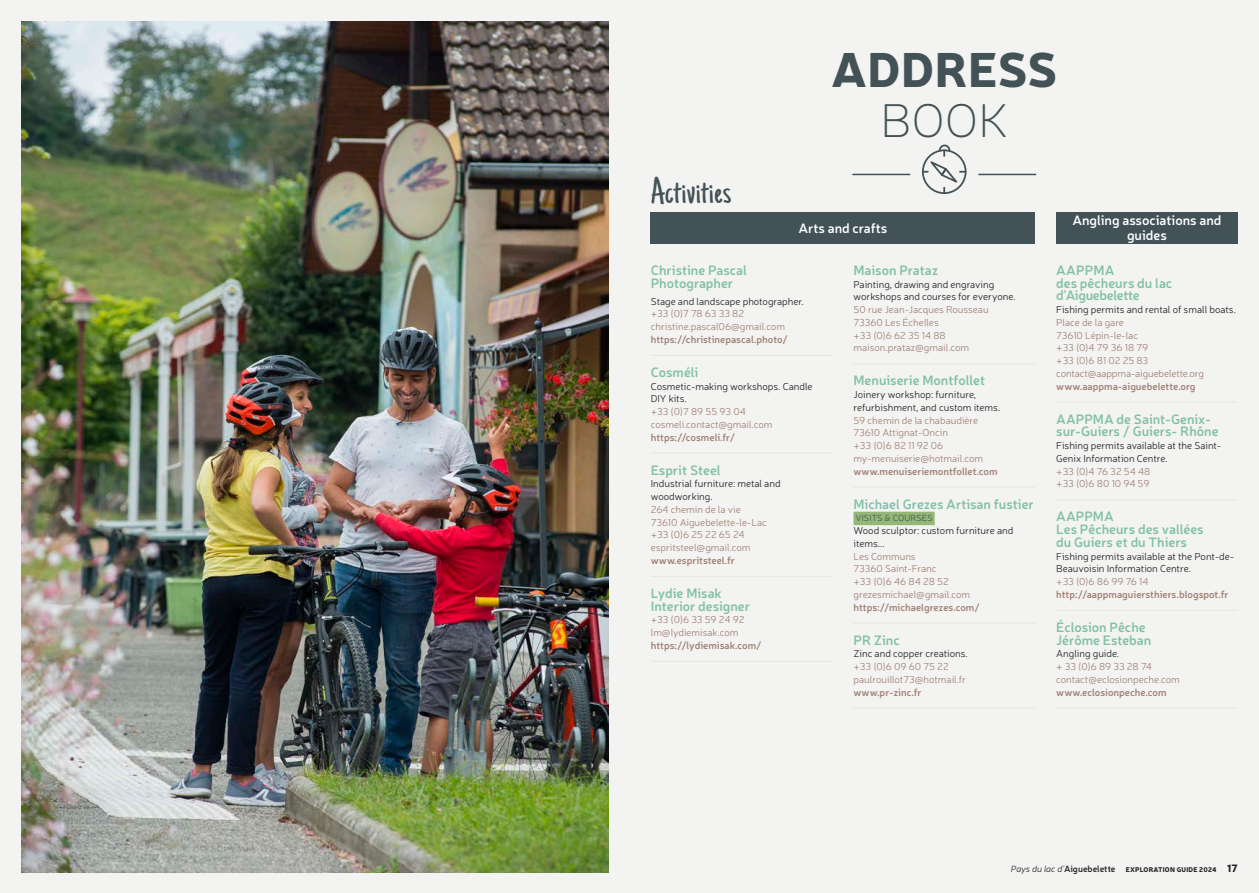
<style>
.page{position:relative;width:1259px;height:893px;background:#fff}
.page>*{position:absolute;margin:0;border:0;box-sizing:border-box;transform-origin:0 0}
.t1{font:900 48px "Neris";letter-spacing:.01em;color:#425257}
.t2{font:100 48px "Neris";color:#425257}
.t3{font:37.5px "Just Another Hand";letter-spacing:.02em;color:#425257}
.t4{font:600 13.5px/12.8px "Neris";color:#7fc0a5}
.t5{font:600 13.5px/14.2px "Neris";color:#fff;text-align:center}
.t6{font:300 10.2px/12.8px "Neris";color:#a07f73}
.t7{font:300 10.2px/12.8px "Neris";color:#231f20}
.t8{font:600 10.2px/12.8px "Neris";color:#a07f73}
.t9{font:300 9px "Neris";letter-spacing:.01em;color:#425257}
.t10{font:900 6.75px "Neris";letter-spacing:.03em;color:#231f20}
.s1{font-weight:300}
.s2{font-weight:600}
.s3{font-weight:300;font-style:italic;font-size:9px}
.s4{font-weight:600;font-size:9px}
.s5{font-size:10.5px}
</style>
<div class="page">
<div style="left:0;top:0;width:629px;height:893px;background:#f3f3f2"></div>
<div style="left:629px;top:0;width:630px;height:893px;background:#f3f3f2"></div>
<div style="left:651px;top:212px;width:384px;height:31px;background:#425257"></div>
<div style="left:1056px;top:212px;width:181px;height:31px;background:#425257"></div>
<hr style="left:978px;top:174px;width:58px;height:1px;background:#425257">
<hr style="left:852px;top:174px;width:58px;height:1px;background:#425257">
<svg style="left:922px;top:145px;width:44px;height:49px"></svg>
<hr style="left:651px;top:355px;width:181px;height:1px;background:#e7e5e3">
<hr style="left:651px;top:453px;width:181px;height:1px;background:#e7e5e3">
<hr style="left:651px;top:576px;width:181px;height:1px;background:#e7e5e3">
<hr style="left:651px;top:661px;width:181px;height:1px;background:#e7e5e3">
<div style="left:853px;top:512px;width:81px;height:13px;background:#94b875"></div>
<hr style="left:853px;top:363px;width:182px;height:1px;background:#e7e5e3">
<hr style="left:853px;top:487px;width:182px;height:1px;background:#e7e5e3">
<hr style="left:853px;top:623px;width:182px;height:1px;background:#e7e5e3">
<hr style="left:853px;top:708px;width:182px;height:1px;background:#e7e5e3">
<hr style="left:1056px;top:402px;width:181px;height:1px;background:#e7e5e3">
<hr style="left:1056px;top:499px;width:181px;height:1px;background:#e7e5e3">
<hr style="left:1056px;top:610px;width:181px;height:1px;background:#e7e5e3">
<hr style="left:1056px;top:708px;width:181px;height:1px;background:#e7e5e3">
<img style="left:21px;top:21px;width:587px;height:851px">
<p class="t3" style="left:651px;top:169px;width:82px">Activities</p>
<p class="t1" style="left:831px;top:35px;width:228px">ADDRESS</p>
<p class="t2" style="left:880px;top:91px;width:129px">BOOK</p>
<p class="t5" style="left:798px;top:220px;width:91px">Arts and crafts</p>
<p class="t5" style="left:1072px;top:213px;width:151px">Angling associations and guides</p>
<p class="t4" style="left:651px;top:263px;width:98px">Christine Pascal<br>Photographer</p>
<p class="t7" style="left:651px;top:294px;width:155px">Stage and landscape photographer.</p>
<p class="t6" style="left:651px;top:307px;width:95px">+33 (0)7 78 63 33 82</p>
<p class="t8" style="left:651px;top:320px;width:139px"><span class="s1">christine.pascal06@gmail.com </span>https://christinepascal.photo/</p>
<p class="t4" style="left:651px;top:365px;width:49px">Cosméli</p>
<p class="t7" style="left:651px;top:379px;width:163px">Cosmetic-making workshops. Candle<br>DIY kits.</p>
<p class="t6" style="left:651px;top:405px;width:97px">+33 (0)7 89 55 93 04</p>
<p class="t6" style="left:651px;top:418px;width:123px">cosmeli.contact@gmail.com <span class="s2">https://cosmeli.fr/</span></p>
<p class="t4" style="left:651px;top:463px;width:72px">Esprit Steel</p>
<p class="t7" style="left:651px;top:477px;width:131px">Industrial furniture: metal and woodworking.</p>
<p class="t6" style="left:651px;top:503px;width:118px">264 chemin de la vie<br>73610 Aiguebelette-le-Lac +33 (0)6 25 22 65 24 espritsteel@gmail.com <span class="s2">www.espritsteel.fr</span></p>
<p class="t4" style="left:651px;top:586px;width:101px">Lydie Misak<br>Interior designer</p>
<p class="t6" style="left:651px;top:613px;width:95px">+33 (0)6 33 59 24 92 lm@lydiemisak.com</p>
<p class="t8" style="left:651px;top:638px;width:112px">https://lydiemisak.com/</p>
<p class="t4" style="left:853px;top:263px;width:86px">Maison Prataz</p>
<p class="t7" style="left:853px;top:277px;width:164px">Painting, drawing and engraving workshops and courses for everyone.</p>
<p class="t6" style="left:853px;top:303px;width:137px">50 rue Jean-Jacques Rousseau<br>73360 Les Échelles<br>+33 (0)6 62 35 14 88 maison.prataz@gmail.com</p>
<p class="t4" style="left:853px;top:374px;width:133px">Menuiserie Montfollet</p>
<p class="t7" style="left:853px;top:388px;width:148px">Joinery workshop: furniture, refurbishment, and custom items.</p>
<p class="t6" style="left:853px;top:413px;width:146px">59 chemin de la chabaudière<br>73610 Attignat-Oncin<br>+33 (0)6 82 11 92 06 my-menuiserie@hotmail.com <span class="s2">www.menuiseriemontfollet.com</span></p>
<p class="t4" style="left:853px;top:497px;width:182px">Michael Grezes Artisan fustier</p>
<p class="t9" style="left:855px;top:513px;width:79px">VISITS &amp; COURSES</p>
<p class="t7" style="left:853px;top:524px;width:161px">Wood sculptor: custom furniture and items...</p>
<p class="t6" style="left:853px;top:549px;width:128px">Les Communs<br>73360 Saint-Franc<br>+33 (0)6 46 84 28 52 grezesmichael@gmail.com <span class="s2">https://michaelgrezes.com/</span></p>
<p class="t4" style="left:853px;top:633px;width:48px">PR Zinc</p>
<p class="t7" style="left:853px;top:647px;width:116px">Zinc and copper creations.</p>
<p class="t6" style="left:853px;top:660px;width:114px">+33 (0)6 09 60 75 22 paulrouillot73@hotmail.fr <span class="s2">www.pr-zinc.fr</span></p>
<p class="t4" style="left:1056px;top:263px;width:118px">AAPPMA<br>des pêcheurs du lac d’Aiguebelette</p>
<p class="t7" style="left:1056px;top:303px;width:181px">Fishing permits and rental of small boats.</p>
<p class="t6" style="left:1056px;top:316px;width:149px">Place de la gare<br>73610 Lépin-le-lac<br>+33 (0)4 79 36 18 79<br>+33 (0)6 81 02 25 83 contact@aappma-aiguebelette.org <span class="s2">www.aappma-aiguebelette.org</span></p>
<p class="t4" style="left:1056px;top:412px;width:164px">AAPPMA de Saint-Genix&shy;sur-Guiers / Guiers- Rhône</p>
<p class="t7" style="left:1056px;top:439px;width:166px">Fishing permits available at the Saint-<br>Genix Information Centre.</p>
<p class="t6" style="left:1056px;top:464px;width:96px">+33 (0)4 76 32 54 48 +33 (0)6 80 10 94 59</p>
<p class="t4" style="left:1056px;top:510px;width:149px">AAPPMA<br>Les Pêcheurs des vallées du Guiers et du Thiers</p>
<p class="t7" style="left:1056px;top:549px;width:179px">Fishing permits available at the Pont-de-<br>Beauvoisin Information Centre.</p>
<p class="t8" style="left:1056px;top:575px;width:174px"><span class="s1">+33 (0)6 86 99 76 14 </span>http://aappmaguiersthiers.blogspot.fr</p>
<p class="t4" style="left:1056px;top:620px;width:97px">Éclosion Pêche<br>Jérôme Esteban</p>
<p class="t7" style="left:1056px;top:647px;width:64px">Angling guide.</p>
<p class="t6" style="left:1056px;top:660px;width:125px">+ 33 (0)6 89 33 28 74 contact@eclosionpeche.com <span class="s2">www.eclosionpeche.com</span></p>
<p class="t10" style="left:1011px;top:864px;width:228px"><span class="s3">Pays du lac d’</span><span class="s4">Aiguebelette</span> EXPLORATION GUIDE 2024 <span class="s5">17</span></p>
</div>
